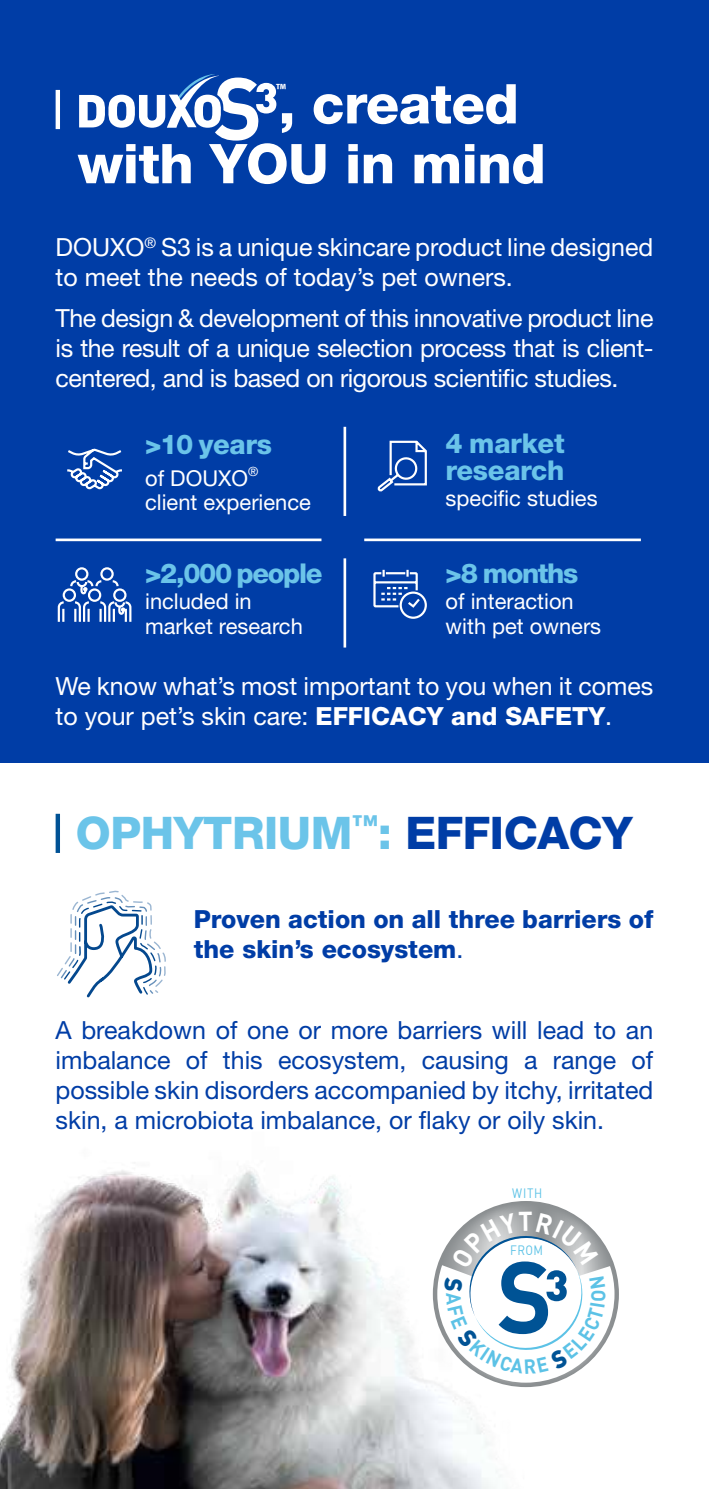
<style>
.page{position:relative;width:709px;height:1489px;background:#fff}
.page>*{position:absolute;margin:0;border:0;box-sizing:border-box;transform-origin:0 0}
.t1{font:800 54.75px/59.8px "Helvetica Neue LT Std";letter-spacing:-.01em;color:#fff}
.t2{font:800 45px "Helvetica Neue LT Std";letter-spacing:-.01em;color:#6bc4e9}
.t3{font:800 27.25px "Helvetica Neue LT Std";letter-spacing:-.03em;color:#6bc4e9}
.t4{font:800 27.25px/27.2px "Helvetica Neue LT Std";letter-spacing:-.01em;color:#6bc4e9}
.t5{font:800 27.25px "Helvetica Neue LT Std";letter-spacing:-.05em;color:#6bc4e9}
.t6{font:25px/30px "Helvetica Neue LT Std";color:#fff}
.t7{font:25px/30px "Helvetica Neue LT Std";color:#003da6;text-align:justify}
.t8{font:800 25px/30px "Helvetica Neue LT Std";color:#003da6}
.t9{font:21.75px/24.5px "Helvetica Neue LT Std";color:#fff}
.t10{font:600 condensed 19.5px "Myriad Pro";color:#fff}
.t11{font:13.25px "DIN";letter-spacing:.05em;color:#5cc2e6;scale:.88 1}
.s1{font-weight:800}
.s2{color:#003da6}
.s3{font-weight:400}
</style>
<div class="page">
<img style="left:0;top:1170px;width:536px;height:318px">
<div style="left:0;top:0;width:709px;height:762px;background:#003da6"></div>
<hr style="left:56px;top:90px;width:4px;height:39px;background:#fff">
<hr style="left:56px;top:813px;width:4px;height:39px;background:#005295">
<hr style="left:343px;top:558px;width:3px;height:89px;background:#fff">
<svg style="left:67px;top:448px;width:55px;height:42px"></svg>
<svg style="left:377px;top:440px;width:50px;height:52px"></svg>
<svg style="left:373px;top:569px;width:54px;height:50px"></svg>
<svg style="left:57px;top:567px;width:75px;height:55px"></svg>
<hr style="left:56px;top:538px;width:265px;height:3px;background:#fff">
<hr style="left:343px;top:427px;width:3px;height:89px;background:#fff">
<hr style="left:364px;top:538px;width:277px;height:3px;background:#fff">
<svg style="left:57px;top:890px;width:109px;height:108px"></svg>
<svg style="left:79px;top:74px;width:197px;height:67px"></svg>
<svg style="left:433px;top:1200px;width:186px;height:186px"></svg>
<svg style="left:437px;top:1211px;width:177px;height:171px"></svg>
<p class="t10" style="left:276px;top:79px;width:12px">™</p>
<h1 class="t1" style="left:78px;top:74px;width:470px;text-indent:201px">, created with YOU in mind</h1>
<p class="t6" style="left:56px;top:232px;width:599px">DOUXO<sup>®</sup> S3 is a unique skincare product line designed to meet the needs of today’s pet owners.</p>
<p class="t6" style="left:56px;top:303px;width:599px;text-align:justify">The design &amp; development of this innovative product line is the result of a unique selection process that is client&shy;centered, and is based on rigorous scientific studies.</p>
<p class="t3" style="left:145px;top:428px;width:128px">&gt;10 years</p>
<p class="t9" style="left:145px;top:465px;width:167px">of DOUXO<sup>® </sup>client experience</p>
<p class="t5" style="left:145px;top:557px;width:179px">&gt;2,000 people</p>
<p class="t9" style="left:145px;top:589px;width:159px">included in market research</p>
<p class="t4" style="left:445px;top:429px;width:121px">4 market research</p>
<p class="t9" style="left:445px;top:486px;width:153px">specific studies</p>
<p class="t3" style="left:445px;top:557px;width:134px">&gt;8 months</p>
<p class="t9" style="left:445px;top:589px;width:157px">of interaction with pet owners</p>
<p class="t6" style="left:56px;top:671px;width:599px">We know what’s most important to you when it comes to your pet’s skin care: <span class="s1">EFFICACY and SAFETY</span>.</p>
<h2 class="t2" style="left:76px;top:806px;width:558px">OPHYTRIUM<sup>™</sup>: <span class="s2">EFFICACY</span></h2>
<p class="t8" style="left:194px;top:903px;width:461px">Proven action on all three barriers of the skin’s ecosystem<span class="s3">.</span></p>
<p class="t7" style="left:56px;top:1014px;width:599px">A breakdown of one or more barriers will lead to an imbalance of this ecosystem, causing a range of possible skin disorders accompanied by itchy, irritated skin, a microbiota imbalance, or flaky or oily skin.</p>
<p class="t11" style="left:512px;top:1184px;width:36px">WITH</p>
<p class="t11" style="left:510px;top:1241px;width:39px">FROM</p>
</div>
